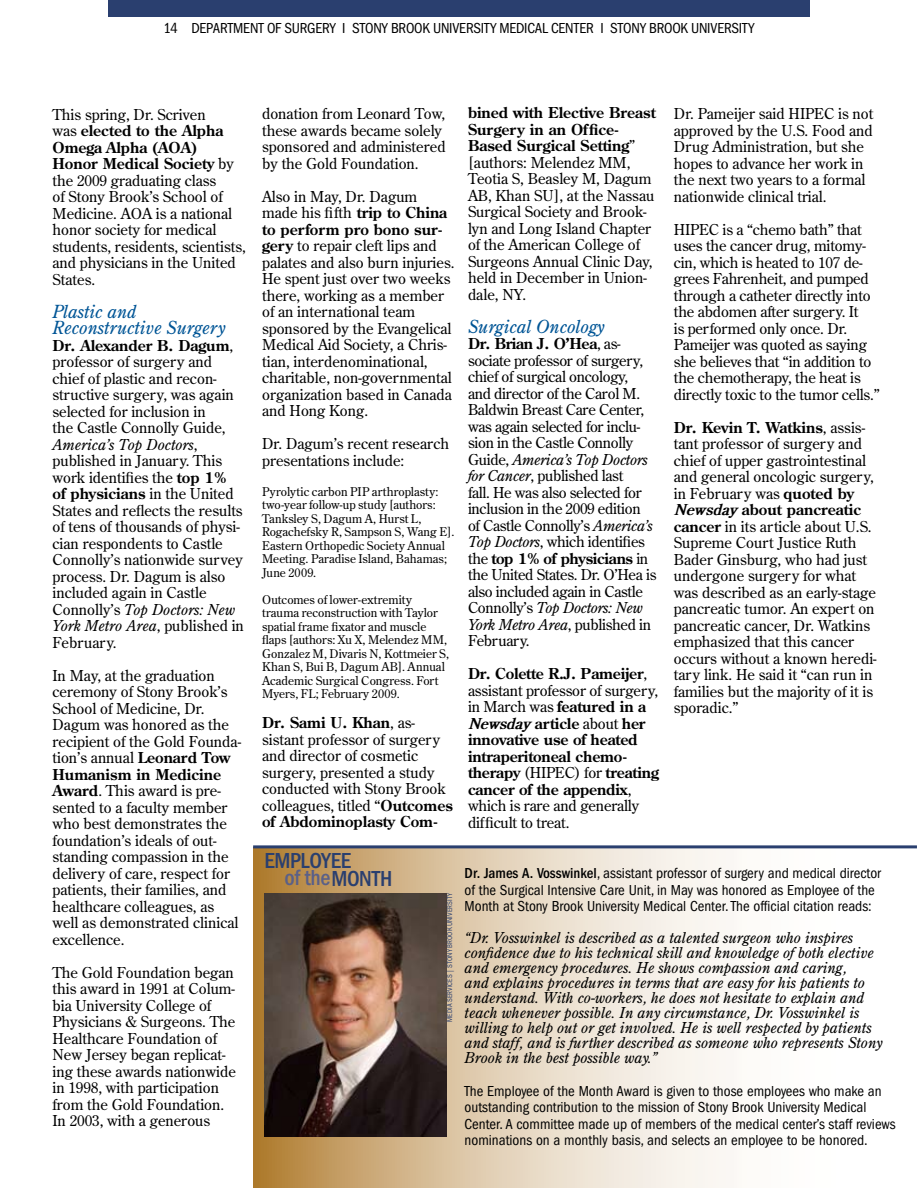
<style>
.page{position:relative;width:918px;height:1188px;background:#fff}
.page>*{position:absolute;margin:0;border:0;box-sizing:border-box;transform-origin:0 0}
.t1{font:500 condensed 22.5px/16.8px "Franklin Gothic";letter-spacing:-.02em;color:#2a3f6f}
.t2{font:italic 18px/16.5px "Century Old Style Std";color:#005596}
.t3{font:15px/16.5px "Century Old Style Std";color:#000}
.t4{font:condensed 15px/16.5px "Franklin Gothic";color:#000}
.t5{font:italic 15px/15px "Century Old Style Std";color:#000}
.t6{font:15px/16.5px "Century Old Style Std";letter-spacing:-.02em;color:#000}
.t7{font:700 15px/16.5px "Century Old Style Std";letter-spacing:-.01em;color:#000}
.t8{font:12px/13.5px "Century Old Style Std";color:#000}
.t9{font:condensed 7.5px "Franklin Gothic";letter-spacing:.005em;color:#2a3f6f}
.s1{font-weight:700}
.s2{font-style:italic}
.s3{color:#5a6088}
.s4{font-weight:400}
.s5{font-family:"Century Old Style";font-style:italic}
.s6{font-family:"Century Old Style";font-weight:700;font-style:italic}
.s7{font-weight:500}
</style>
<div class="page">
<div style="left:108px;top:0;width:702px;height:17px;background:#2a3f6f"></div>
<svg style="left:253px;top:848px;width:664px;height:340px"></svg>
<hr style="left:253px;top:845px;width:664px;height:3px;background:#2a3f6f">
<img style="left:265px;top:893px;width:181px;height:243px">
<p class="t4" style="left:164px;top:20px;width:592px">14 DEPARTMENT OF SURGERY I STONY BROOK UNIVERSITY MEDICAL CENTER I STONY BROOK UNIVERSITY</p>
<p class="t3" style="left:52px;top:106px;width:195px">This spring, Dr. Scriven<br>was <span class="s1">elected to the Alpha<br>Omega Alpha (AOA)<br>Honor Medical Society</span> by the 2009 graduating class<br>of Stony Brook’s School of<br>Medicine. AOA is a national honor society for medical students, residents, scientists, and physicians in the United<br>States.</p>
<p class="t2" style="left:52px;top:303px;width:174px">Plastic and<br>Reconstructive Surgery</p>
<p class="t3" style="left:52px;top:337px;width:193px"><span class="s1">Dr. Alexander B. Dagum</span>, professor of surgery and chief of plastic and recon&shy;structive surgery, was again selected for inclusion in<br>the Castle Connolly Guide,<br><span class="s2">America’s Top Doctors</span>, published in January. This work identifies the <span class="s1">top 1%<br>of physicians</span> in the United<br>States and reflects the results of tens of thousands of physi&shy;cian respondents to Castle<br>Connolly’s nationwide survey process. Dr. Dagum is also included again in Castle<br>Connolly’s <span class="s2">Top Doctors: New<br>York Metro Area</span>, published in<br>February.</p>
<p class="t3" style="left:52px;top:667px;width:190px">In May, at the graduation ceremony of Stony Brook’s<br>School of Medicine, Dr.<br>Dagum was honored as the recipient of the Gold Founda&shy;tion’s annual <span class="s1">Leonard Tow<br>Humanism in Medicine<br>Award</span>. This award is pre&shy;sented to a faculty member who best demonstrates the foundation’s ideals of out&shy;standing compassion in the delivery of care, respect for patients, their families, and healthcare colleagues, as well as demonstrated clinical excellence.</p>
<p class="t3" style="left:52px;top:964px;width:185px">The Gold Foundation began this award in 1991 at Colum&shy;bia University College of<br>Physicians &amp; Surgeons. The<br>Healthcare Foundation of<br>New Jersey began replicat&shy;ing these awards nationwide in 1998, with participation from the Gold Foundation.<br>In 2003, with a generous</p>
<p class="t3" style="left:262px;top:105px;width:185px">donation from Leonard Tow, these awards became solely sponsored and administered by the Gold Foundation.</p>
<p class="t3" style="left:262px;top:188px;width:194px">Also in May, Dr. Dagum made his fifth <span class="s1">trip to China to perform pro bono sur&shy;gery</span> to repair cleft lips and palates and also burn injuries.<br>He spent just over two weeks there, working as a member of an international team sponsored by the Evangelical<br>Medical Aid Society, a Chris&shy;tian, interdenominational, charitable, non-governmental organization based in Canada and Hong Kong.</p>
<p class="t3" style="left:262px;top:435px;width:189px">Dr. Dagum’s recent research presentations include:</p>
<p class="t8" style="left:262px;top:484px;width:194px">Pyrolytic carbon PIP arthroplasty: two-year follow-up study [authors:<br>Tanksley S, Dagum A, Hurst L,<br>Rogachefsky R, Sampson S, Wang E].<br>Eastern Orthopedic Society Annual<br>Meeting. Paradise Island, Bahamas;<br>June 2009.</p>
<p class="t8" style="left:262px;top:592px;width:189px">Outcomes of lower-extremity trauma reconstruction with Taylor spatial frame fixator and muscle flaps [authors: Xu X, Melendez MM,<br>Gonzalez M, Divaris N, Kottmeier S,<br>Khan S, Bui B, Dagum AB]. Annual<br>Academic Surgical Congress. Fort<br>Myers, FL; February 2009.</p>
<p class="t3" style="left:262px;top:714px;width:192px"><span class="s1">Dr. Sami U. Khan</span>, as&shy;sistant professor of surgery and director of cosmetic surgery, presented a study conducted with Stony Brook colleagues, titled “<span class="s1">Outcomes of Abdominoplasty Com-</span></p>
<h1 class="t1" style="left:285px;top:853px;width:109px;text-indent:-20px">EMPLOYEE<br><span class="s3">of the</span>MONTH</h1>
<p class="t9" style="left:445px;top:1022px;width:131px;rotate:-90deg">MEDIA SERVICES | STONY BROOK UNIVERSITY</p>
<p class="t3" style="left:468px;top:104px;width:189px"><span class="s1">bined with Elective Breast<br>Surgery in an Office-<br>Based Surgical Setting</span>” [authors: Melendez MM,<br>Teotia S, Beasley M, Dagum<br>AB, Khan SU], at the Nassau<br>Surgical Society and Brook&shy;lyn and Long Island Chapter of the American College of<br>Surgeons Annual Clinic Day, held in December in Union&shy;dale, NY.</p>
<p class="t2" style="left:468px;top:318px;width:138px">Surgical Oncology</p>
<p class="t6" style="left:468px;top:335px;width:190px"><span class="s1">Dr. Brian J. O’Hea</span>, as&shy;sociate professor of surgery, chief of surgical oncology,<br>and director of the Carol M.<br>Baldwin Breast Care Center, was again selected for inclu&shy;sion in the Castle Connolly<br>Guide, <span class="s2">America’s Top Doctors for Cancer</span>, published last<br>fall. He was also selected for inclusion in the 2009 edition<br>of Castle Connolly’s <span class="s2">America’s<br>Top Doctors</span>, which identifies the <span class="s1">top 1% of physicians</span> in the United States. Dr. O’Hea is also included again in Castle<br>Connolly’s <span class="s2">Top Doctors: New<br>York Metro Area</span>, published in<br>February.</p>
<p class="t7" style="left:468px;top:665px;width:192px">Dr. Colette R.J. Pameijer<span class="s4">, assistant professor of surgery, in March was</span> featured in a<br><span class="s5">Newsday</span> article <span class="s4">about</span> her innovative use of heated intraperitoneal chemo&shy;therapy <span class="s4">(HIPEC) for</span> treating cancer of the appendix<span class="s4">, which is rare and generally difficult to treat.</span></p>
<p class="t3" style="left:674px;top:105px;width:201px">Dr. Pameijer said HIPEC is not approved by the U.S. Food and<br>Drug Administration, but she hopes to advance her work in the next two years to a formal nationwide clinical trial.</p>
<p class="t3" style="left:674px;top:221px;width:207px">HIPEC is a “chemo bath” that uses the cancer drug, mitomy&shy;cin, which is heated to 107 de&shy;grees Fahrenheit, and pumped through a catheter directly into the abdomen after surgery. It<br>is performed only once. Dr.<br>Pameijer was quoted as saying she believes that “in addition to the chemotherapy, the heat is directly toxic to the tumor cells.”</p>
<p class="t3" style="left:674px;top:419px;width:204px"><span class="s1">Dr. Kevin T. Watkins</span>, assis&shy;tant professor of surgery and chief of upper gastrointestinal and general oncologic surgery, in February was <span class="s1">quoted by<br></span><span class="s6">Newsday</span> <span class="s1">about pancreatic cancer</span> in its article about U.S.<br>Supreme Court Justice Ruth<br>Bader Ginsburg, who had just undergone surgery for what was described as an early-stage pancreatic tumor. An expert on pancreatic cancer, Dr. Watkins emphasized that this cancer occurs without a known heredi&shy;tary link. He said it “can run in families but the majority of it is sporadic.”</p>
<p class="t4" style="left:465px;top:865px;width:418px"><span class="s7">Dr. James A. Vosswinkel</span>, assistant professor of surgery and medical director of the Surgical Intensive Care Unit, in May was honored as Employee of the<br>Month at Stony Brook University Medical Center. The official citation reads:</p>
<p class="t5" style="left:465px;top:930px;width:419px">“Dr. Vosswinkel is described as a talented surgeon who inspires confidence due to his technical skill and knowledge of both elective and emergency procedures. He shows compassion and caring,<br>and explains procedures in terms that are easy for his patients to understand. With co-workers, he does not hesitate to explain and teach whenever possible. In any circumstance, Dr. Vosswinkel is willing to help out or get involved. He is well respected by patients and staff, and is further described as someone who represents Stony Brook in the best possible way.”</p>
<p class="t4" style="left:465px;top:1082px;width:433px">The Employee of the Month Award is given to those employees who make an outstanding contribution to the mission of Stony Brook University Medical Center. A committee made up of members of the medical center’s staff reviews nominations on a monthly basis, and selects an employee to be honored.</p>
</div>
